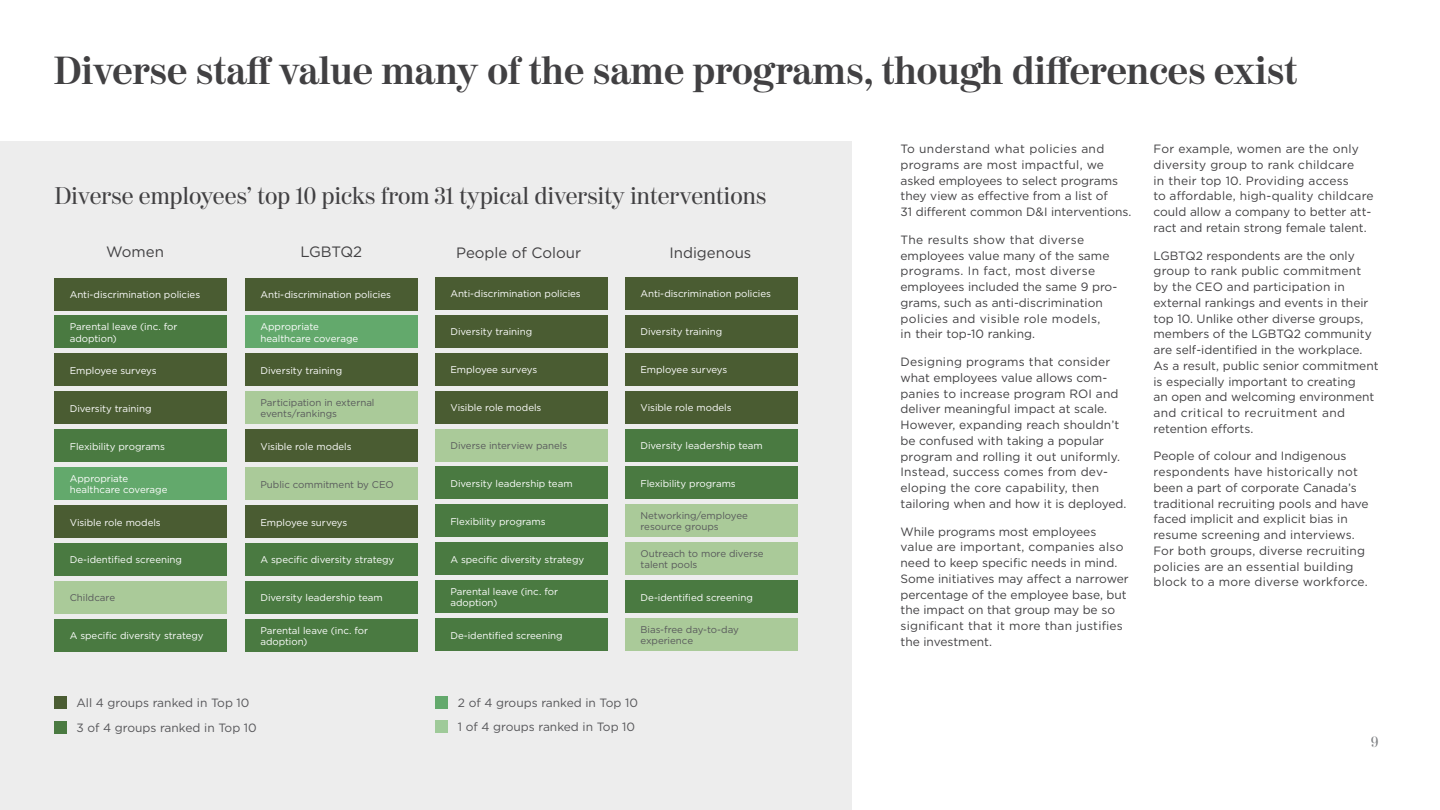
<style>
.page{position:relative;width:1440px;height:810px;background:#fff}
.page>*{position:absolute;margin:0;border:0;box-sizing:border-box;transform-origin:0 0}
.t1{font:700 39px "Moderno FB";color:#414042}
.t2{font:24px "Moderno FB";color:#414042}
.t3{font:15px "Gotham";color:#414042}
.t4{font:15px "Moderno FB";color:#808285}
.t5{font:12px/15.8px "Gotham";color:#414042}
.t6{font:12px/15.8px "Gotham";letter-spacing:.02em;color:#414042}
.t7{font:12px/24.8px "Gotham";color:#565659}
.t8{font:9.75px/11.2px "Gotham";letter-spacing:-.005em;color:#fff}
.t9{font:9.75px/11.2px "Gotham";letter-spacing:-.005em;color:#58595b}
</style>
<div class="page">
<div style="left:0;top:141px;width:852px;height:669px;background:#ededed"></div>
<div style="left:245px;top:316px;width:173px;height:32px;background:#63a96c"></div>
<div style="left:55px;top:468px;width:172px;height:32px;background:#63a96c"></div>
<div style="left:435px;top:429px;width:173px;height:32px;background:#aaca99"></div>
<div style="left:245px;top:468px;width:173px;height:32px;background:#aaca99"></div>
<div style="left:245px;top:392px;width:173px;height:32px;background:#aaca99"></div>
<div style="left:626px;top:505px;width:172px;height:32px;background:#aaca99"></div>
<div style="left:626px;top:543px;width:172px;height:32px;background:#aaca99"></div>
<div style="left:626px;top:619px;width:172px;height:32px;background:#aaca99"></div>
<div style="left:55px;top:581px;width:172px;height:33px;background:#aaca99"></div>
<div style="left:435px;top:543px;width:173px;height:32px;background:#4a7a41"></div>
<div style="left:435px;top:505px;width:173px;height:32px;background:#4a7a41"></div>
<div style="left:435px;top:467px;width:173px;height:32px;background:#4a7a41"></div>
<div style="left:435px;top:581px;width:173px;height:32px;background:#4a7a41"></div>
<div style="left:435px;top:619px;width:173px;height:32px;background:#4a7a41"></div>
<div style="left:245px;top:619px;width:173px;height:33px;background:#4a7a41"></div>
<div style="left:245px;top:581px;width:173px;height:33px;background:#4a7a41"></div>
<div style="left:245px;top:543px;width:173px;height:33px;background:#4a7a41"></div>
<div style="left:626px;top:581px;width:172px;height:32px;background:#4a7a41"></div>
<div style="left:626px;top:467px;width:172px;height:32px;background:#4a7a41"></div>
<div style="left:626px;top:429px;width:172px;height:32px;background:#4a7a41"></div>
<div style="left:55px;top:316px;width:172px;height:32px;background:#4a7a41"></div>
<div style="left:55px;top:430px;width:172px;height:32px;background:#4a7a41"></div>
<div style="left:55px;top:543px;width:172px;height:33px;background:#4a7a41"></div>
<div style="left:55px;top:619px;width:172px;height:33px;background:#4a7a41"></div>
<div style="left:435px;top:277px;width:173px;height:32px;background:#4a5c32"></div>
<div style="left:435px;top:315px;width:173px;height:32px;background:#4a5c32"></div>
<div style="left:435px;top:353px;width:173px;height:32px;background:#4a5c32"></div>
<div style="left:435px;top:391px;width:173px;height:32px;background:#4a5c32"></div>
<div style="left:245px;top:278px;width:173px;height:32px;background:#4a5c32"></div>
<div style="left:245px;top:354px;width:173px;height:32px;background:#4a5c32"></div>
<div style="left:245px;top:430px;width:173px;height:32px;background:#4a5c32"></div>
<div style="left:245px;top:506px;width:173px;height:32px;background:#4a5c32"></div>
<div style="left:626px;top:277px;width:172px;height:32px;background:#4a5c32"></div>
<div style="left:626px;top:315px;width:172px;height:32px;background:#4a5c32"></div>
<div style="left:626px;top:353px;width:172px;height:32px;background:#4a5c32"></div>
<div style="left:626px;top:391px;width:172px;height:32px;background:#4a5c32"></div>
<div style="left:55px;top:278px;width:172px;height:32px;background:#4a5c32"></div>
<div style="left:55px;top:506px;width:172px;height:32px;background:#4a5c32"></div>
<div style="left:55px;top:354px;width:172px;height:32px;background:#4a5c32"></div>
<div style="left:55px;top:392px;width:172px;height:32px;background:#4a5c32"></div>
<div style="left:54px;top:696px;width:13px;height:13px;background:#4a5c32"></div>
<div style="left:54px;top:721px;width:13px;height:13px;background:#4a7a41"></div>
<div style="left:435px;top:720px;width:13px;height:13px;background:#9fca99"></div>
<div style="left:435px;top:696px;width:13px;height:13px;background:#63a96c"></div>
<h1 class="t1" style="left:54px;top:49px;width:1245px">Diverse staff value many of the same programs, though differences exist</h1>
<h2 class="t2" style="left:55px;top:182px;width:713px">Diverse employees’ top 10 picks from 31 typical diversity interventions</h2>
<p class="t3" style="left:106px;top:242px;width:59px">Women</p>
<p class="t3" style="left:301px;top:242px;width:63px">LGBTQ2</p>
<p class="t3" style="left:456px;top:244px;width:127px">People of Colour</p>
<p class="t3" style="left:669px;top:243px;width:83px">Indigenous</p>
<p class="t8" style="left:70px;top:289px;width:132px">Anti-discrimination policies</p>
<p class="t8" style="left:70px;top:321px;width:109px">Parental leave (inc. for adoption)</p>
<p class="t8" style="left:70px;top:365px;width:88px">Employee surveys</p>
<p class="t8" style="left:70px;top:402px;width:83px">Diversity training</p>
<p class="t8" style="left:261px;top:289px;width:132px">Anti-discrimination policies</p>
<p class="t8" style="left:261px;top:321px;width:99px">Appropriate healthcare coverage</p>
<p class="t8" style="left:261px;top:365px;width:83px">Diversity training</p>
<p class="t9" style="left:261px;top:397px;width:116px">Participation in external events/rankings</p>
<p class="t8" style="left:450px;top:288px;width:132px">Anti-discrimination policies</p>
<p class="t8" style="left:450px;top:326px;width:83px">Diversity training</p>
<p class="t8" style="left:450px;top:364px;width:88px">Employee surveys</p>
<p class="t8" style="left:450px;top:402px;width:93px">Visible role models</p>
<p class="t8" style="left:640px;top:288px;width:132px">Anti-discrimination policies</p>
<p class="t8" style="left:640px;top:326px;width:83px">Diversity training</p>
<p class="t8" style="left:640px;top:364px;width:88px">Employee surveys</p>
<p class="t8" style="left:640px;top:402px;width:93px">Visible role models</p>
<p class="t8" style="left:70px;top:440px;width:97px">Flexibility programs</p>
<p class="t8" style="left:261px;top:440px;width:93px">Visible role models</p>
<p class="t9" style="left:450px;top:440px;width:118px">Diverse interview panels</p>
<p class="t8" style="left:640px;top:440px;width:124px">Diversity leadership team</p>
<p class="t8" style="left:70px;top:473px;width:99px">Appropriate healthcare coverage</p>
<p class="t9" style="left:261px;top:478px;width:135px">Public commitment by CEO</p>
<p class="t8" style="left:450px;top:478px;width:124px">Diversity leadership team</p>
<p class="t8" style="left:640px;top:478px;width:97px">Flexibility programs</p>
<p class="t8" style="left:70px;top:516px;width:93px">Visible role models</p>
<p class="t8" style="left:70px;top:554px;width:114px">De-identified screening</p>
<p class="t8" style="left:261px;top:516px;width:88px">Employee surveys</p>
<p class="t8" style="left:261px;top:554px;width:135px">A specific diversity strategy</p>
<p class="t8" style="left:450px;top:516px;width:97px">Flexibility programs</p>
<p class="t8" style="left:450px;top:553px;width:135px">A specific diversity strategy</p>
<p class="t9" style="left:640px;top:510px;width:109px">Networking/employee resource groups</p>
<p class="t9" style="left:640px;top:548px;width:125px">Outreach to more diverse talent pools</p>
<p class="t9" style="left:70px;top:592px;width:47px">Childcare</p>
<p class="t8" style="left:70px;top:630px;width:135px">A specific diversity strategy</p>
<p class="t8" style="left:261px;top:592px;width:124px">Diversity leadership team</p>
<p class="t8" style="left:261px;top:624px;width:109px">Parental leave (inc. for adoption)</p>
<p class="t8" style="left:450px;top:586px;width:109px">Parental leave (inc. for adoption)</p>
<p class="t8" style="left:450px;top:629px;width:114px">De-identified screening</p>
<p class="t8" style="left:640px;top:591px;width:114px">De-identified screening</p>
<p class="t9" style="left:640px;top:624px;width:100px">Bias-free day-to-day experience</p>
<p class="t7" style="left:76px;top:690px;width:182px">All 4 groups ranked in Top 10<br>3 of 4 groups ranked in Top 10</p>
<p class="t7" style="left:458px;top:691px;width:182px;line-height:24.3px">2 of 4 groups ranked in Top 10<br>1 of 4 groups ranked in Top 10</p>
<p class="t5" style="left:901px;top:141px;width:232px">To understand what policies and programs are most impactful, we asked employees to select programs they view as effective from a list of<br>31 different common D&amp;I interventions.</p>
<p class="t5" style="left:901px;top:232px;width:218px">The results show that diverse employees value many of the same programs. In fact, most diverse employees included the same 9 pro&shy;grams, such as anti-discrimination policies and visible role models,<br>in their top-10 ranking.</p>
<p class="t5" style="left:901px;top:354px;width:228px">Designing programs that consider what employees value allows com&shy;panies to increase program ROI and deliver meaningful impact at scale.<br>However, expanding reach shouldn’t be confused with taking a popular program and rolling it out uniformly.<br>Instead, success comes from dev&shy;eloping the core capability, then tailoring when and how it is deployed.</p>
<p class="t5" style="left:901px;top:523px;width:230px">While programs most employees value are important, companies also need to keep specific needs in mind.<br>Some initiatives may affect a narrower percentage of the employee base, but the impact on that group may be so significant that it more than justifies the investment.</p>
<p class="t6" style="left:1153px;top:141px;width:222px">For example, women are the only diversity group to rank childcare<br>in their top 10. Providing access<br>to affordable, high-quality childcare could allow a company to better att&shy;ract and retain strong female talent.</p>
<p class="t5" style="left:1153px;top:247px;width:227px">LGBTQ2 respondents are the only group to rank public commitment by the CEO and participation in external rankings and events in their top 10. Unlike other diverse groups, members of the LGBTQ2 community are self-identified in the workplace.<br>As a result, public senior commitment is especially important to creating<br>an open and welcoming environment and critical to recruitment and retention efforts.</p>
<p class="t5" style="left:1153px;top:448px;width:217px">People of colour and Indigenous respondents have historically not been a part of corporate Canada’s traditional recruiting pools and have faced implicit and explicit bias in resume screening and interviews.<br>For both groups, diverse recruiting policies are an essential building block to a more diverse workforce.</p>
<p class="t4" style="left:1371px;top:734px;width:9px">9</p>
</div>
